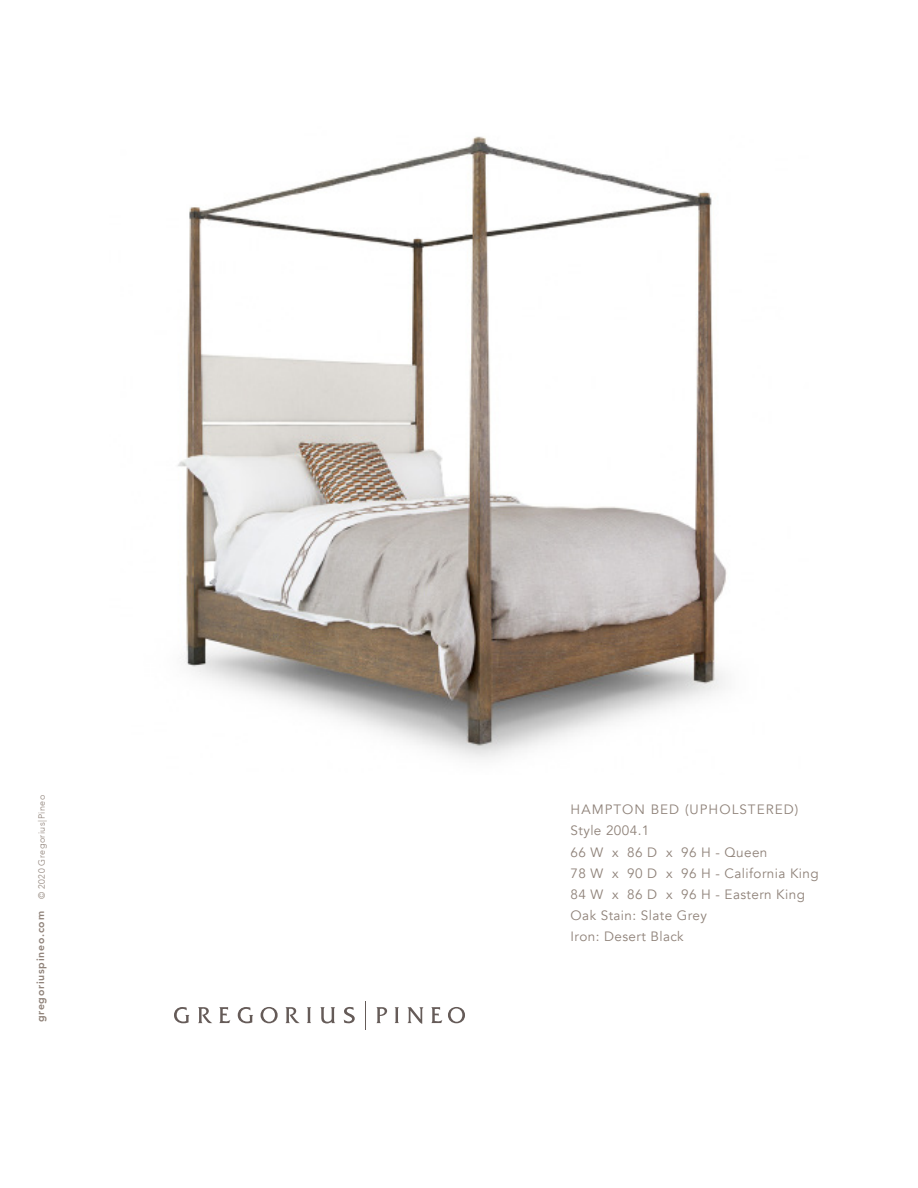
<style>
.page{position:relative;width:918px;height:1188px;background:#fff}
.page>*{position:absolute;margin:0;border:0;box-sizing:border-box;transform-origin:0 0}
.t1{font:13.5px/21.1px "Avenir";letter-spacing:.03em;color:#8f8279}
.t2{font:800 10.5px "Avenir";letter-spacing:.07em;color:#8f8279}
.t3{font:300 9px "Avenir";letter-spacing:.05em;color:#8f8279}
</style>
<div class="page">
<svg style="left:174px;top:1007px;width:15px;height:16px"></svg>
<svg style="left:238px;top:1007px;width:15px;height:16px"></svg>
<svg style="left:261px;top:1007px;width:17px;height:16px"></svg>
<svg style="left:448px;top:1007px;width:17px;height:16px"></svg>
<svg style="left:307px;top:1007px;width:4px;height:16px"></svg>
<svg style="left:395px;top:1007px;width:4px;height:16px"></svg>
<svg style="left:344px;top:1007px;width:11px;height:16px"></svg>
<svg style="left:198px;top:1007px;width:14px;height:16px"></svg>
<svg style="left:285px;top:1007px;width:15px;height:16px"></svg>
<svg style="left:376px;top:1007px;width:11px;height:16px"></svg>
<svg style="left:219px;top:1007px;width:11px;height:16px"></svg>
<svg style="left:431px;top:1007px;width:11px;height:16px"></svg>
<svg style="left:320px;top:1007px;width:15px;height:16px"></svg>
<svg style="left:407px;top:1007px;width:16px;height:17px"></svg>
<svg style="left:365px;top:1001px;width:1px;height:28px"></svg>
<img style="left:177px;top:136px;width:550px;height:623px">
<p class="t3" style="left:36px;top:899px;width:106px;rotate:-90deg">© 2020 Gregorius|Pineo</p>
<p class="t2" style="left:32px;top:1022px;width:113px;rotate:-90deg">gregoriuspineo.com</p>
<p class="t1" style="left:571px;top:799px;width:250px">HAMPTON BED (UPHOLSTERED)<br>Style 2004.1<br>66 W x 86 D x 96 H - Queen<br>78 W x 90 D x 96 H - California King<br>84 W x 86 D x 96 H - Eastern King<br>Oak Stain: Slate Grey<br>Iron: Desert Black</p>
</div>
